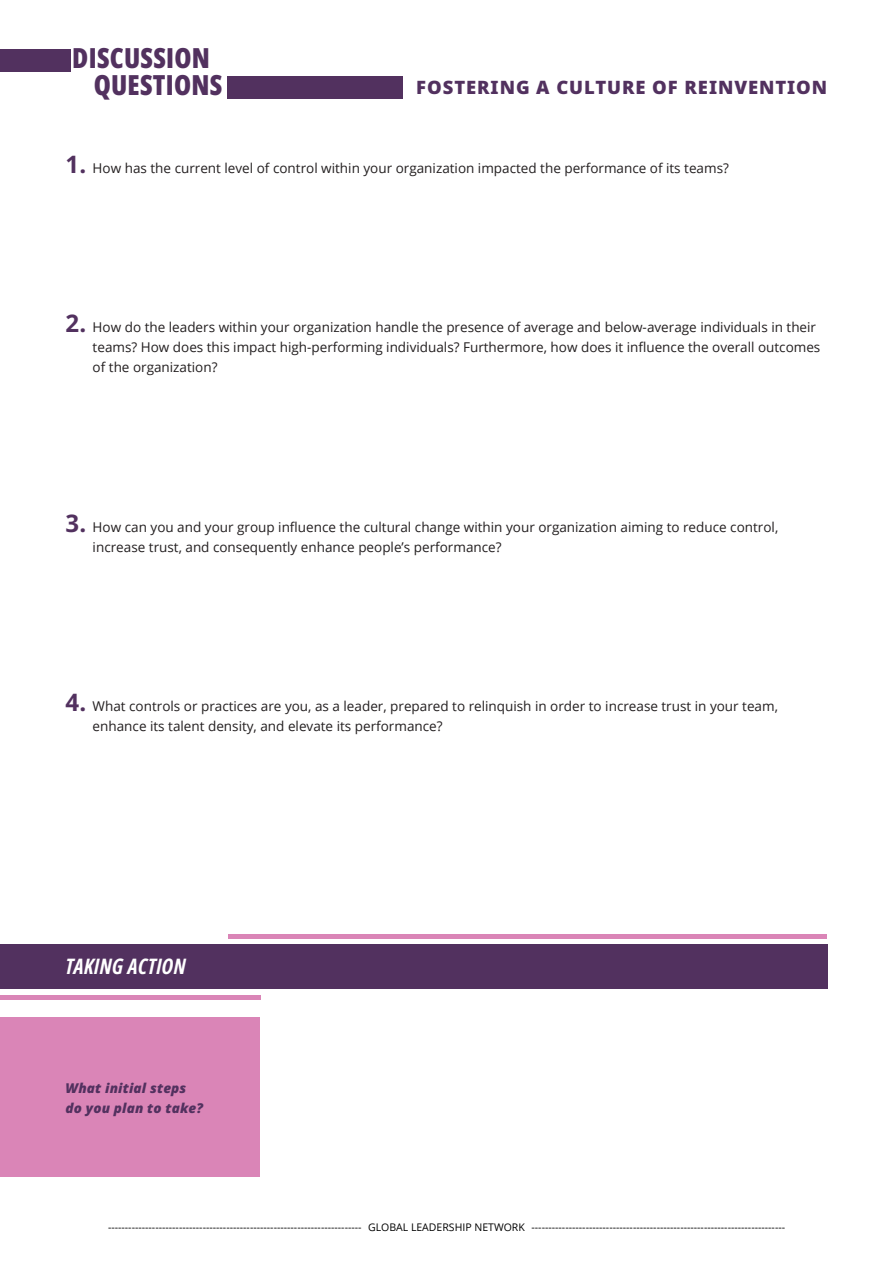
<style>
.page{position:relative;width:893px;height:1263px;background:#fff}
.page>*{position:absolute;margin:0;border:0;box-sizing:border-box;transform-origin:0 0}
.t1{font:800 27.6px/26.2px "Open Sans Condensed";letter-spacing:.01em;color:#52315f}
.t2{font:italic 700 21.3px "Open Sans Condensed";letter-spacing:.02em;color:#fff}
.t3{font:900 18.45px "Noto Sans";letter-spacing:.05em;color:#52315f}
.t4{font:13.5px/20px "Open Sans";color:#231f20}
.t5{font:italic 800 13.5px/20px "Open Sans";letter-spacing:.01em;color:#52315f}
.t6{font:10.5px "Open Sans";color:#000}
.s1{font-weight:700;font-size:24px;color:#52315f}
</style>
<div class="page">
<div style="left:0;top:944px;width:827px;height:44px;background:#52315f"></div>
<div style="left:228px;top:934px;width:599px;height:5px;background:#da85b7"></div>
<hr style="left:0;top:995px;width:260px;height:4px;background:#da85b7">
<div style="left:0;top:50px;width:70px;height:22px;background:#52315f"></div>
<div style="left:227px;top:76px;width:176px;height:22px;background:#52315f"></div>
<div style="left:0;top:1017px;width:259px;height:160px;background:#da85b7"></div>
<h1 class="t1" style="left:94px;top:45px;width:130px;text-indent:-21px">DISCUSSION<br>QUESTIONS</h1>
<h3 class="t3" style="left:416px;top:74px;width:413px">FOSTERING A CULTURE OF REINVENTION</h3>
<p class="t4" style="left:66px;top:157px;width:665px"><span class="s1">1.</span> How has the current level of control within your organization impacted the performance of its teams?</p>
<p class="t4" style="left:93px;top:317px;width:729px;text-indent:-27px"><span class="s1">2.</span> How do the leaders within your organization handle the presence of average and below-average individuals in their teams? How does this impact high-performing individuals? Furthermore, how does it influence the overall outcomes of the organization?</p>
<p class="t4" style="left:93px;top:517px;width:687px;text-indent:-27px"><span class="s1">3.</span> How can you and your group influence the cultural change within your organization aiming to reduce control, increase trust, and consequently enhance people’s performance?</p>
<p class="t4" style="left:93px;top:696px;width:687px;text-indent:-27px"><span class="s1">4.</span> What controls or practices are you, as a leader, prepared to relinquish in order to increase trust in your team, enhance its talent density, and elevate its performance?</p>
<h2 class="t2" style="left:66px;top:951px;width:122px">TAKING ACTION</h2>
<p class="t5" style="left:66px;top:1077px;width:139px">What initial steps do you plan to take?</p>
<p class="t6" style="left:108px;top:1219px;width:679px">--------------------------------------------------------------------------- GLOBAL LEADERSHIP NETWORK ---------------------------------------------------------------------------</p>
</div>
